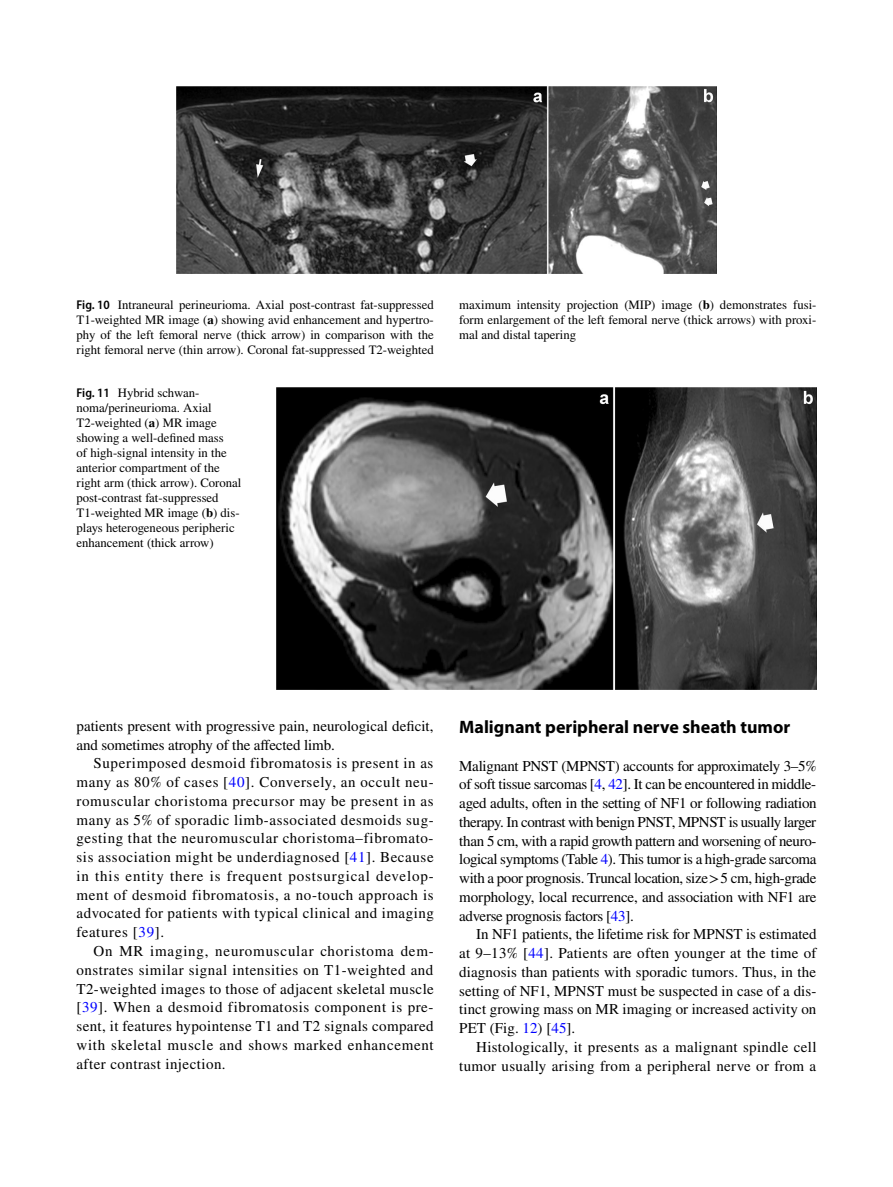
<style>
.page{position:relative;width:893px;height:1187px;background:#fff}
.page>*{position:absolute;margin:0;border:0;box-sizing:border-box;transform-origin:0 0}
.t1{font:700 18px "Myriad Pro";color:#000}
.t2{font:15px/18.8px "STIX";letter-spacing:.01em;color:#000;text-align:justify}
.t3{font:12.75px/15px "STIX";color:#000;text-align:justify}
.s1{font-family:"Myriad Pro";font-weight:600;font-stretch:semi-condensed}
.s2{font-weight:700}
.s3{color:#00f}
</style>
<div class="page">
<img style="left:176px;top:87px;width:540px;height:186px">
<img style="left:276px;top:387px;width:540px;height:302px">
<p class="t3" style="left:77px;top:297px;width:359px"><span class="s1">Fig. 10</span> Intraneural perineurioma. Axial post-contrast fat-suppressed T1-weighted MR image (<span class="s2">a</span>) showing avid enhancement and hypertro&shy;phy of the left femoral nerve (thick arrow) in comparison with the right femoral nerve (thin arrow). Coronal fat-suppressed T2-weighted</p>
<p class="t3" style="left:459px;top:297px;width:359px">maximum intensity projection (MIP) image (<span class="s2">b</span>) demonstrates fusi&shy;form enlargement of the left femoral nerve (thick arrows) with proxi&shy;mal and distal tapering</p>
<p class="t3" style="left:77px;top:386px;width:166px;text-align:left"><span class="s1">Fig. 11</span> Hybrid schwan&shy;noma/perineurioma. Axial<br>T2-weighted (<span class="s2">a</span>) MR image showing a well-defined mass<br>of high-signal intensity in the anterior compartment of the right arm (thick arrow). Coronal post-contrast fat-suppressed<br>T1-weighted MR image (<span class="s2">b</span>) dis&shy;plays heterogeneous peripheric enhancement (thick arrow)</p>
<p class="t2" style="left:77px;top:717px;width:358px">patients present with progressive pain, neurological deficit, and sometimes atrophy of the affected limb.</p>
<p class="t2" style="left:77px;top:755px;width:359px;text-indent:17px">Superimposed desmoid fibromatosis is present in as many as 80% of cases [<span class="s3">40</span>]. Conversely, an occult neu&shy;romuscular choristoma precursor may be present in as many as 5% of sporadic limb-associated desmoids sug&shy;gesting that the neuromuscular choristoma–fibromato&shy;sis association might be underdiagnosed [<span class="s3">41</span>]. Because in this entity there is frequent postsurgical develop&shy;ment of desmoid fibromatosis, a no-touch approach is advocated for patients with typical clinical and imaging features [<span class="s3">39</span>].</p>
<p class="t2" style="left:77px;top:942px;width:359px;text-indent:17px">On MR imaging, neuromuscular choristoma dem&shy;onstrates similar signal intensities on T1-weighted and T2-weighted images to those of adjacent skeletal muscle [<span class="s3">39</span>]. When a desmoid fibromatosis component is pre&shy;sent, it features hypointense T1 and T2 signals compared with skeletal muscle and shows marked enhancement after contrast injection.</p>
<p class="t1" style="left:459px;top:715px;width:333px">Malignant peripheral nerve sheath tumor</p>
<p class="t2" style="left:459px;top:757px;width:359px">Malignant PNST (MPNST) accounts for approximately 3–5% of soft tissue sarcomas [<span class="s3">4</span>, <span class="s3">42</span>]. It can be encountered in middle&shy;aged adults, often in the setting of NF1 or following radiation therapy. In contrast with benign PNST, MPNST is usually larger than 5 cm, with a rapid growth pattern and worsening of neuro&shy;logical symptoms (Table <span class="s3">4</span>). This tumor is a high-grade sarcoma with a poor prognosis. Truncal location, size&gt;5 cm, high-grade morphology, local recurrence, and association with NF1 are adverse prognosis factors [<span class="s3">43</span>].</p>
<p class="t2" style="left:459px;top:925px;width:359px;text-indent:17px">In NF1 patients, the lifetime risk for MPNST is estimated at 9–13% [<span class="s3">44</span>]. Patients are often younger at the time of diagnosis than patients with sporadic tumors. Thus, in the setting of NF1, MPNST must be suspected in case of a dis&shy;tinct growing mass on MR imaging or increased activity on PET (Fig. <span class="s3">12</span>) [<span class="s3">45</span>].</p>
<p class="t2" style="left:459px;top:1038px;width:359px;text-align:right">Histologically, it presents as a malignant spindle cell tumor usually arising from a peripheral nerve or from a</p>
</div>
